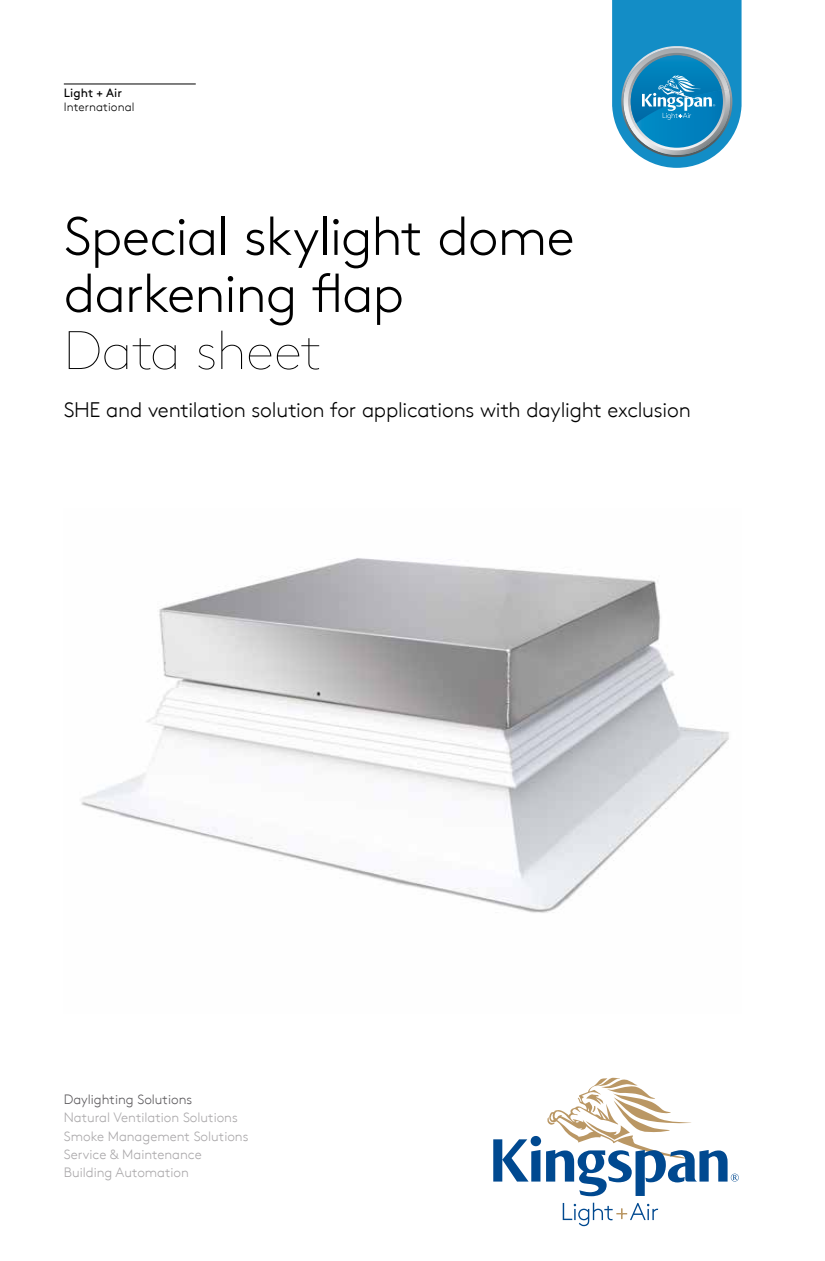
<style>
.page{position:relative;width:825px;height:1261px;background:#fff}
.page>*{position:absolute;margin:0;border:0;box-sizing:border-box;transform-origin:0 0}
.t1{font:300 54px/57px "Kingspan Brown TT";letter-spacing:-.02em;color:#000}
.t2{font:100 54px "Kingspan Brown TT";letter-spacing:-.015em;color:#000}
.t3{font:300 21px "Kingspan Brown TT";letter-spacing:-.01em;color:#000}
.t4{font:300 13.5px/18.3px "Kingspan Brown TT";color:#a9a7a9}
.t5{font:300 13.5px "Kingspan Brown TT";color:#5a585b}
.t6{font:300 12px "Kingspan Brown TT";letter-spacing:.005em;color:#000}
.t7{font:12px "Kingspan Brown TT";letter-spacing:.005em;color:#000}
</style>
<div class="page">
<img style="left:81px;top:558px;width:648px;height:355px">
<hr style="left:64px;top:84px;width:132px;height:1px;background:#000">
<svg style="left:562px;top:1202px;width:96px;height:23px"></svg>
<svg style="left:493px;top:1077px;width:245px;height:118px"></svg>
<svg style="left:612px;top:0;width:129px;height:168px;background:#3e9bc7"></svg>
<p class="t7" style="left:64px;top:84px;width:60px">Light + Air</p>
<p class="t6" style="left:64px;top:98px;width:72px">International</p>
<h1 class="t1" style="left:64px;top:204px;width:512px">Special skylight dome darkening flap</h1>
<h1 class="t2" style="left:64px;top:311px;width:258px">Data sheet</h1>
<h2 class="t3" style="left:64px;top:393px;width:628px">SHE and ventilation solution for applications with daylight exclusion</h2>
<p class="t5" style="left:64px;top:1088px;width:130px">Daylighting Solutions</p>
<p class="t4" style="left:64px;top:1107px;width:186px">Natural Ventilation Solutions<br>Smoke Management Solutions<br>Service &amp; Maintenance<br>Building Automation</p>
</div>
